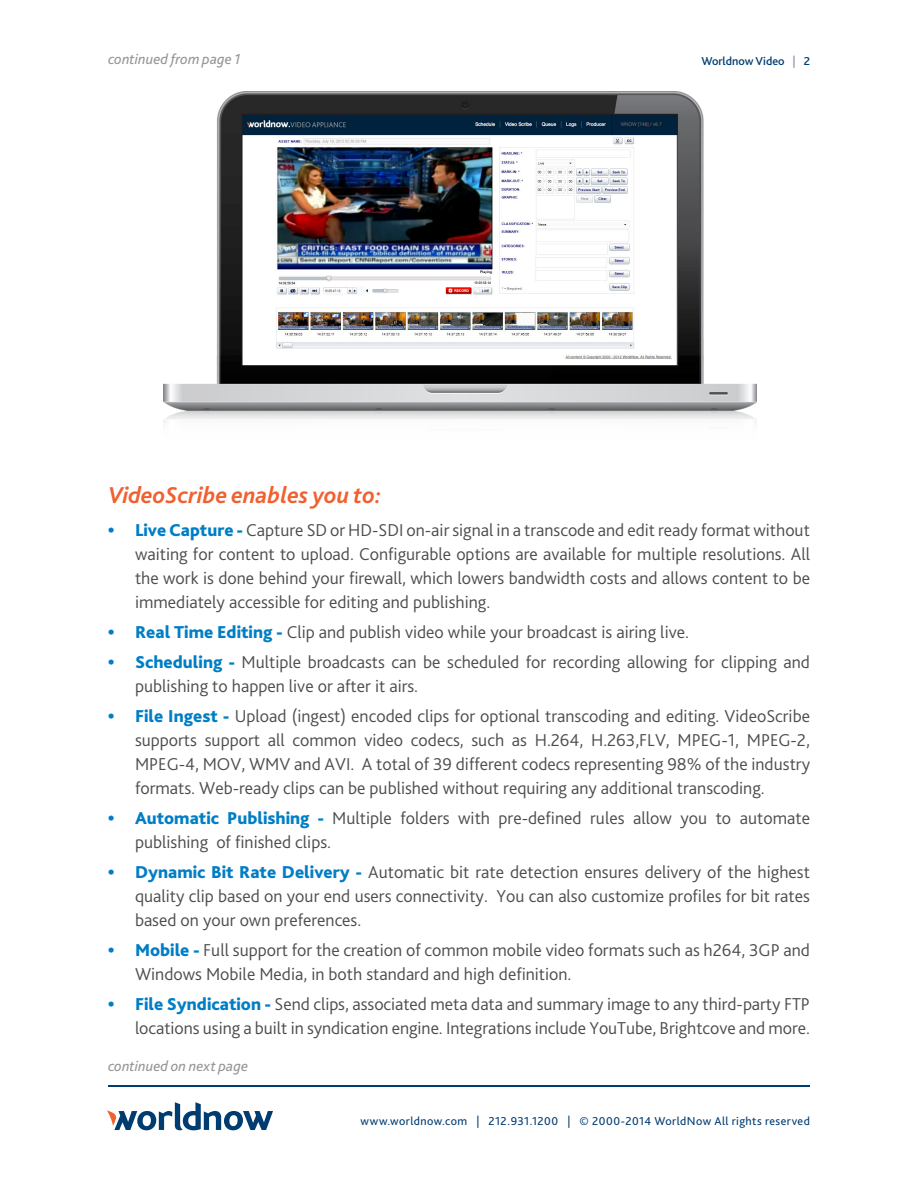
<style>
.page{position:relative;width:918px;height:1188px;background:#fff}
.page>*{position:absolute;margin:0;border:0;box-sizing:border-box;transform-origin:0 0}
.t1{font:italic 700 24px "Bliss 2";color:#f1602f}
.t2{font:300 18px/24px "Bliss 2";color:#4b4c4d;text-align:justify}
.t3{font:italic 15px "Bliss 2";letter-spacing:.005em;color:#939598}
.t4{font:12px "Bliss 2";letter-spacing:.035em;color:#013c70}
.t5{font:500 12px "Bliss 2";color:#013c70}
.s1{color:#8a94b5}
.s2{font-family:"Times";font-weight:400;color:#007ec5}
.s3{font-weight:800;color:#007ec5}
</style>
<div class="page">
<svg style="left:107px;top:1102px;width:166px;height:28px"></svg>
<hr style="left:108px;top:1085px;width:702px;height:1px;background:#013c70">
<img style="left:163px;top:92px;width:593px;height:331px">
<img style="left:244px;top:116px;width:432px;height:248px">
<div style="left:242px;top:114px;width:436px;height:252px;border:1px solid #231f20"></div>
<p class="t3" style="left:108px;top:50px;width:134px">continued from page 1</p>
<p class="t5" style="left:701px;top:53px;width:110px">Worldnow Video <span class="s1">|</span> 2</p>
<p class="t1" style="left:108px;top:480px;width:275px">VideoScribe enables you to:</p>
<p class="t2" style="left:135px;top:518px;width:677px;text-indent:-27px"><span class="s2">•</span> <span class="s3">Live Capture -</span> Capture SD or HD-SDI on-air signal in a transcode and edit ready format without waiting for content to upload. Configurable options are available for multiple resolutions. All the work is done behind your firewall, which lowers bandwidth costs and allows content to be immediately accessible for editing and publishing.</p>
<p class="t2" style="left:108px;top:620px;width:583px"><span class="s2">•</span> <span class="s3">Real Time Editing -</span> Clip and publish video while your broadcast is airing live.</p>
<p class="t2" style="left:135px;top:650px;width:677px;text-indent:-27px"><span class="s2">•</span> <span class="s3">Scheduling -</span> Multiple broadcasts can be scheduled for recording allowing for clipping and publishing to happen live or after it airs.</p>
<p class="t2" style="left:135px;top:704px;width:677px;text-indent:-27px"><span class="s2">•</span> <span class="s3">File Ingest -</span> Upload (ingest) encoded clips for optional transcoding and editing. VideoScribe supports support all common video codecs, such as H.264, H.263,FLV, MPEG-1, MPEG-2, MPEG-4, MOV, WMV and AVI. A total of 39 different codecs representing 98% of the industry formats. Web-ready clips can be published without requiring any additional transcoding.</p>
<p class="t2" style="left:135px;top:806px;width:677px;text-indent:-27px"><span class="s2">•</span> <span class="s3">Automatic Publishing -</span> Multiple folders with pre-defined rules allow you to automate publishing of finished clips.</p>
<p class="t2" style="left:135px;top:860px;width:677px;text-indent:-27px"><span class="s2">•</span> <span class="s3">Dynamic Bit Rate Delivery -</span> Automatic bit rate detection ensures delivery of the highest quality clip based on your end users connectivity. You can also customize profiles for bit rates based on your own preferences.</p>
<p class="t2" style="left:135px;top:938px;width:676px;text-indent:-27px"><span class="s2">•</span> <span class="s3">Mobile -</span> Full support for the creation of common mobile video formats such as h264, 3GP and<br>Windows Mobile Media, in both standard and high definition.</p>
<p class="t2" style="left:108px;top:992px;width:704px;text-align:right"><span class="s2">•</span> <span class="s3">File Syndication -</span> Send clips, associated meta data and summary image to any third-party FTP locations using a built in syndication engine. Integrations include YouTube, Brightcove and more.</p>
<p class="t3" style="left:108px;top:1057px;width:142px">continued on next page</p>
<p class="t4" style="left:360px;top:1114px;width:451px">www.worldnow.com | 212.931.1200 | © 2000-2014 WorldNow All rights reserved</p>
</div>
